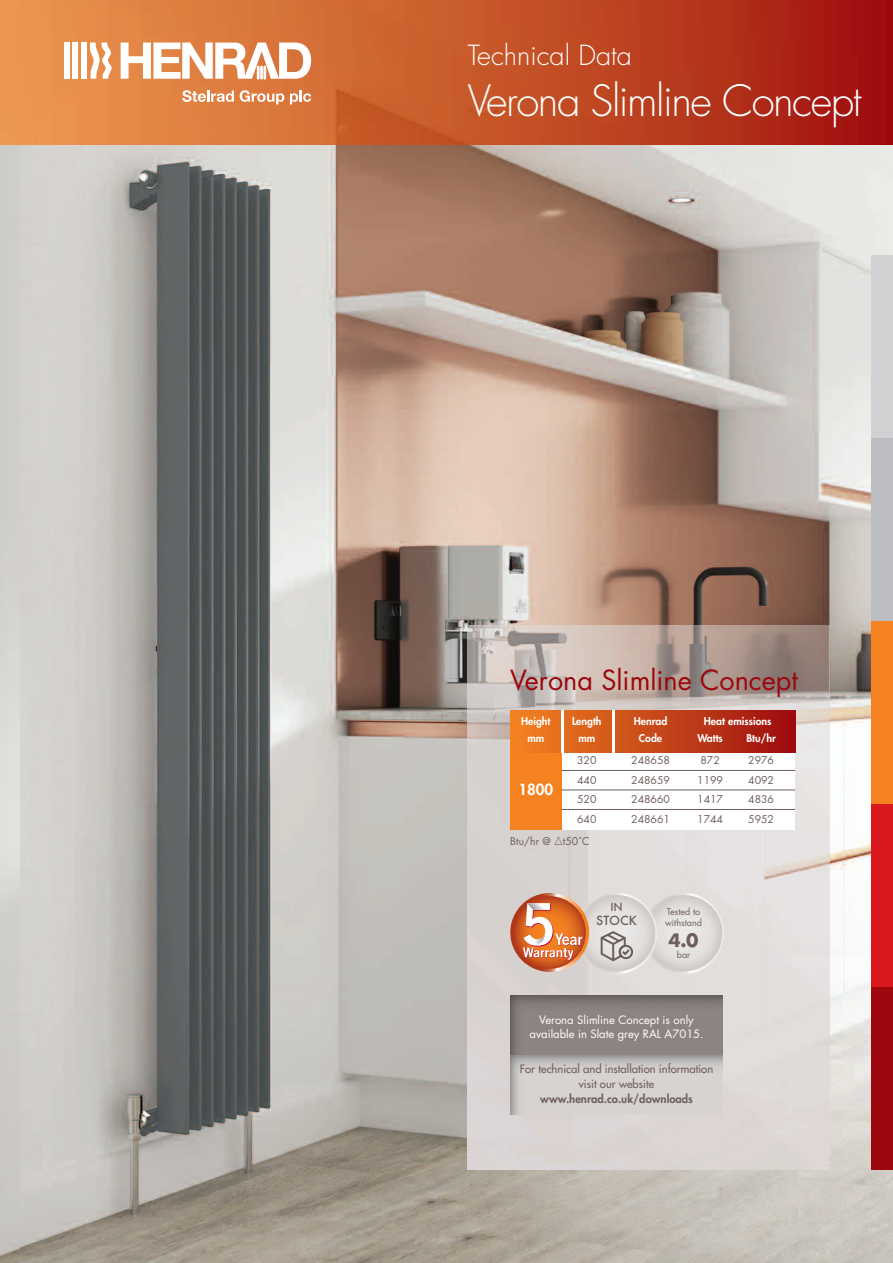
<style>
.page{position:relative;width:893px;height:1263px;background:#fff}
.page>*{position:absolute;margin:0;border:0;box-sizing:border-box;transform-origin:0 0}
.t1{font:300 42px "Futura";letter-spacing:-.035em;color:#fff}
.t2{font:27px "Futura";color:#9d070d}
.t3{font:300 27px "Futura";color:#fff}
.t4{font:700 18px "Futura";color:#6f5e5e}
.t5{font:800 15px "Futura";color:#fff}
.t6{font:500 13.8px "Futura T";letter-spacing:.005em;color:#6f5e5e}
.t7{font:500 12.3px "Futura T";color:#6f5e5e}
.t8{font:11.25px/14.7px "Futura";color:#fff;text-align:center}
.t9{font:11.25px/15.3px "Futura";color:#6f5e5e;text-align:center}
.t10{font:800 11.25px "Futura";color:#6f5e5e}
.t11{font:10.5px "Futura";color:#6f5e5e}
.t12{font:800 10.5px "Futura";color:#fff}
.t13{font:9px/10.5px "Futura";color:#6f5e5e}
</style>
<div class="page">
<img style="left:0;top:145px;width:893px;height:1118px">
<img style="left:468px;top:625px;width:361px;height:544px">
<img style="left:0;top:0;width:893px;height:145px">
<div style="left:872px;top:986px;width:21px;height:183px;background:#9d070d"></div>
<div style="left:872px;top:804px;width:21px;height:182px;background:#d8171f"></div>
<div style="left:872px;top:621px;width:21px;height:183px;background:#f58220"></div>
<div style="left:872px;top:438px;width:21px;height:183px;background:#bcbdc0"></div>
<div style="left:872px;top:255px;width:21px;height:183px;background:#d1d2d4"></div>
<svg style="left:90px;top:43px;width:22px;height:36px"></svg>
<div style="left:81px;top:43px;width:6px;height:36px;background:#fff"></div>
<div style="left:73px;top:43px;width:5px;height:36px;background:#fff"></div>
<div style="left:64px;top:43px;width:5px;height:36px;background:#fff"></div>
<svg style="left:182px;top:90px;width:52px;height:12px"></svg>
<svg style="left:240px;top:90px;width:44px;height:14px"></svg>
<svg style="left:290px;top:91px;width:21px;height:13px"></svg>
<hr style="left:257px;top:66px;width:3px;height:14px;background:#fff">
<hr style="left:260px;top:66px;width:3px;height:14px;background:#fff">
<hr style="left:263px;top:66px;width:3px;height:14px;background:#fff">
<svg style="left:121px;top:43px;width:190px;height:36px"></svg>
<div style="left:510px;top:710px;width:285px;height:119px;background:#fff"></div>
<div style="left:510px;top:710px;width:51px;height:119px;background:#f58220"></div>
<div style="left:510px;top:710px;width:285px;height:43px;background:linear-gradient(to right,#f48624,#9d0e10)"></div>
<hr style="left:561px;top:710px;width:2px;height:43px;background:#fff">
<hr style="left:612px;top:710px;width:2px;height:43px;background:#fff">
<img style="left:510px;top:995px;width:213px;height:119px">
<img style="left:657px;top:893px;width:67px;height:81px">
<img style="left:576px;top:893px;width:81px;height:81px">
<svg style="left:510px;top:893px;width:79px;height:79px"></svg>
<svg style="left:513px;top:896px;width:73px;height:73px"></svg>
<svg style="left:523px;top:903px;width:60px;height:57px"></svg>
<svg style="left:601px;top:930px;width:31px;height:31px"></svg>
<div style="left:619px;top:945px;width:14px;height:14px;border:2px solid #6b5f5c;border-radius:50%"></div>
<hr style="left:561px;top:770px;width:234px;height:1px;background:#6f5e5e">
<hr style="left:561px;top:790px;width:234px;height:1px;background:#6f5e5e">
<hr style="left:561px;top:809px;width:234px;height:1px;background:#6f5e5e">
<svg style="left:555px;top:836px;width:7px;height:9px"></svg>
<h2 class="t3" style="left:468px;top:43px;width:166px">Technical Data</h2>
<h1 class="t1" style="left:468px;top:81px;width:395px">Verona Slimline Concept</h1>
<h2 class="t2" style="left:510px;top:668px;width:289px">Verona Slimline Concept</h2>
<p class="t12" style="left:521px;top:716px;width:31px">Height</p>
<p class="t12" style="left:572px;top:716px;width:31px">Length</p>
<p class="t12" style="left:634px;top:716px;width:35px">Henrad</p>
<p class="t12" style="left:704px;top:716px;width:69px">Heat emissions</p>
<p class="t12" style="left:527px;top:733px;width:18px">mm</p>
<p class="t12" style="left:578px;top:733px;width:18px">mm</p>
<p class="t12" style="left:639px;top:733px;width:25px">Code</p>
<p class="t12" style="left:697px;top:733px;width:27px">Watts</p>
<p class="t12" style="left:746px;top:733px;width:31px">Btu/hr</p>
<p class="t11" style="left:577px;top:756px;width:21px">320</p>
<p class="t11" style="left:631px;top:756px;width:40px">248658</p>
<p class="t11" style="left:700px;top:756px;width:21px">872</p>
<p class="t11" style="left:748px;top:756px;width:27px">2976</p>
<p class="t11" style="left:577px;top:775px;width:21px">440</p>
<p class="t11" style="left:631px;top:775px;width:40px">248659</p>
<p class="t11" style="left:697px;top:775px;width:27px">1199</p>
<p class="t11" style="left:748px;top:775px;width:27px">4092</p>
<p class="t11" style="left:577px;top:795px;width:21px">520</p>
<p class="t11" style="left:631px;top:795px;width:40px">248660</p>
<p class="t11" style="left:697px;top:795px;width:27px">1417</p>
<p class="t11" style="left:748px;top:795px;width:27px">4836</p>
<p class="t11" style="left:577px;top:814px;width:21px">640</p>
<p class="t11" style="left:631px;top:814px;width:40px">248661</p>
<p class="t11" style="left:697px;top:814px;width:27px">1744</p>
<p class="t11" style="left:748px;top:814px;width:27px">5952</p>
<h3 class="t5" style="left:518px;top:782px;width:36px">1800</h3>
<p class="t11" style="left:510px;top:836px;width:81px">Btu/hr @ t50˚C</p>
<p class="t7" style="left:610px;top:899px;width:14px">IN</p>
<h3 class="t6" style="left:596px;top:912px;width:42px">STOCK</h3>
<p class="t13" style="left:665px;top:907px;width:38px">Tested to withstand</p>
<h3 class="t4" style="left:669px;top:932px;width:31px">4.0</h3>
<p class="t13" style="left:677px;top:950px;width:15px">bar</p>
<p class="t8" style="left:529px;top:1013px;width:176px">Verona Slimline Concept is only available in Slate grey RAL A7015.</p>
<p class="t9" style="left:520px;top:1062px;width:195px">For technical and installation information visit our website</p>
<p class="t10" style="left:540px;top:1094px;width:154px">www.henrad.co.uk/downloads</p>
</div>
